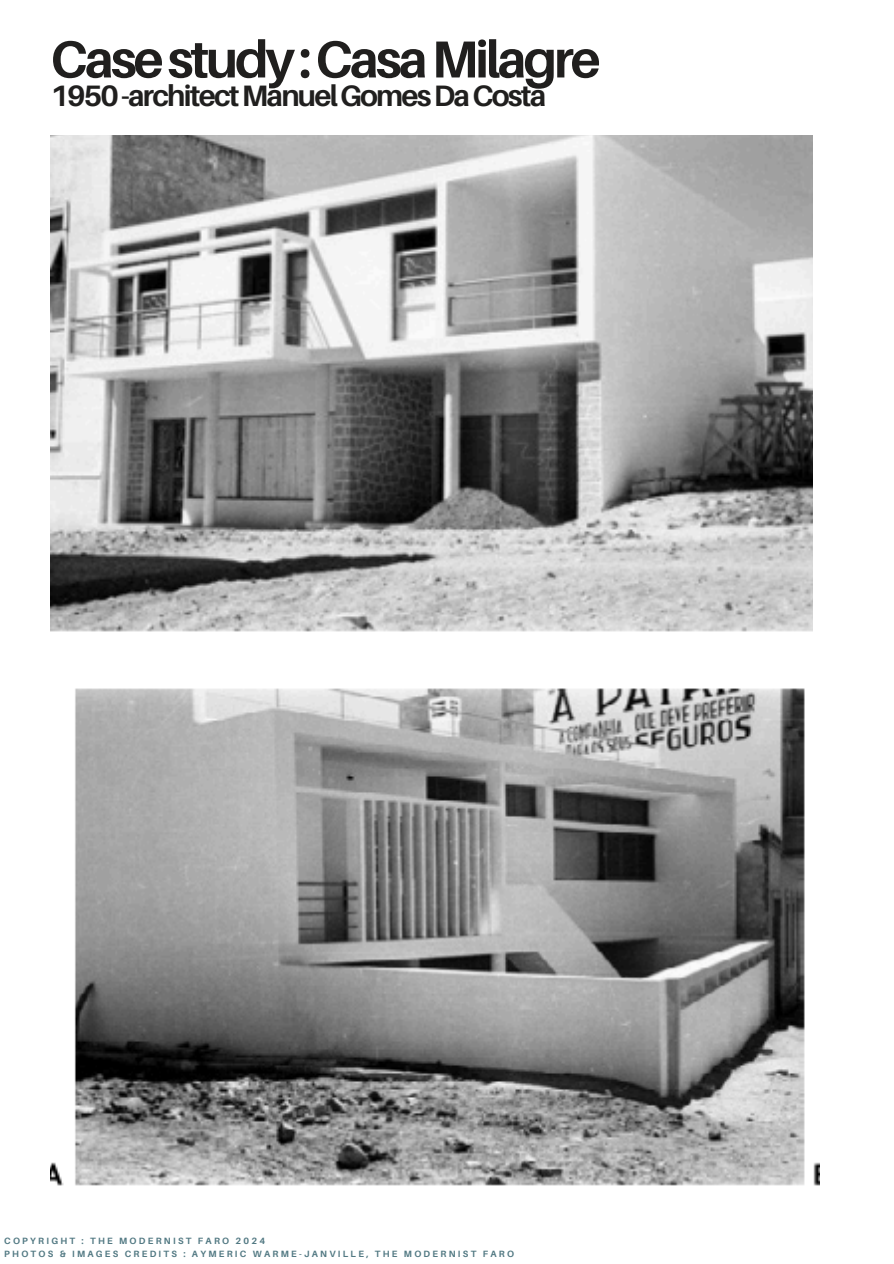
<style>
.page{position:relative;width:894px;height:1264px;background:#fff}
.page>*{position:absolute;margin:0;border:0;box-sizing:border-box;transform-origin:0 0}
.t1{font:700 52.05px "Aileron";letter-spacing:-.06em;color:#201f1e}
.t2{font:700 29.55px "Aileron";letter-spacing:-.06em;color:#201f1e}
.t3{font:700 9.15px "Aileron";letter-spacing:.25em;color:#517882}
</style>
<div class="page">
<img style="left:50px;top:135px;width:762px;height:497px">
<img style="left:50px;top:688px;width:769px;height:498px">
<p class="t1" style="left:50px;top:27px;width:551px">Casestudy:CasaMilagre</p>
<p class="t2" style="left:50px;top:77px;width:497px">1950-architectManuelGomesDaCosta</p>
<h2 class="t3" style="left:4px;top:1234px;width:262px">COPYRIGHT : THE MODERNIST FARO 2024</h2>
<p class="t3" style="left:4px;top:1247px;width:511px">PHOTOS &amp; IMAGES CREDITS : AYMERIC WARME-JANVILLE, THE MODERNIST FARO</p>
</div>
